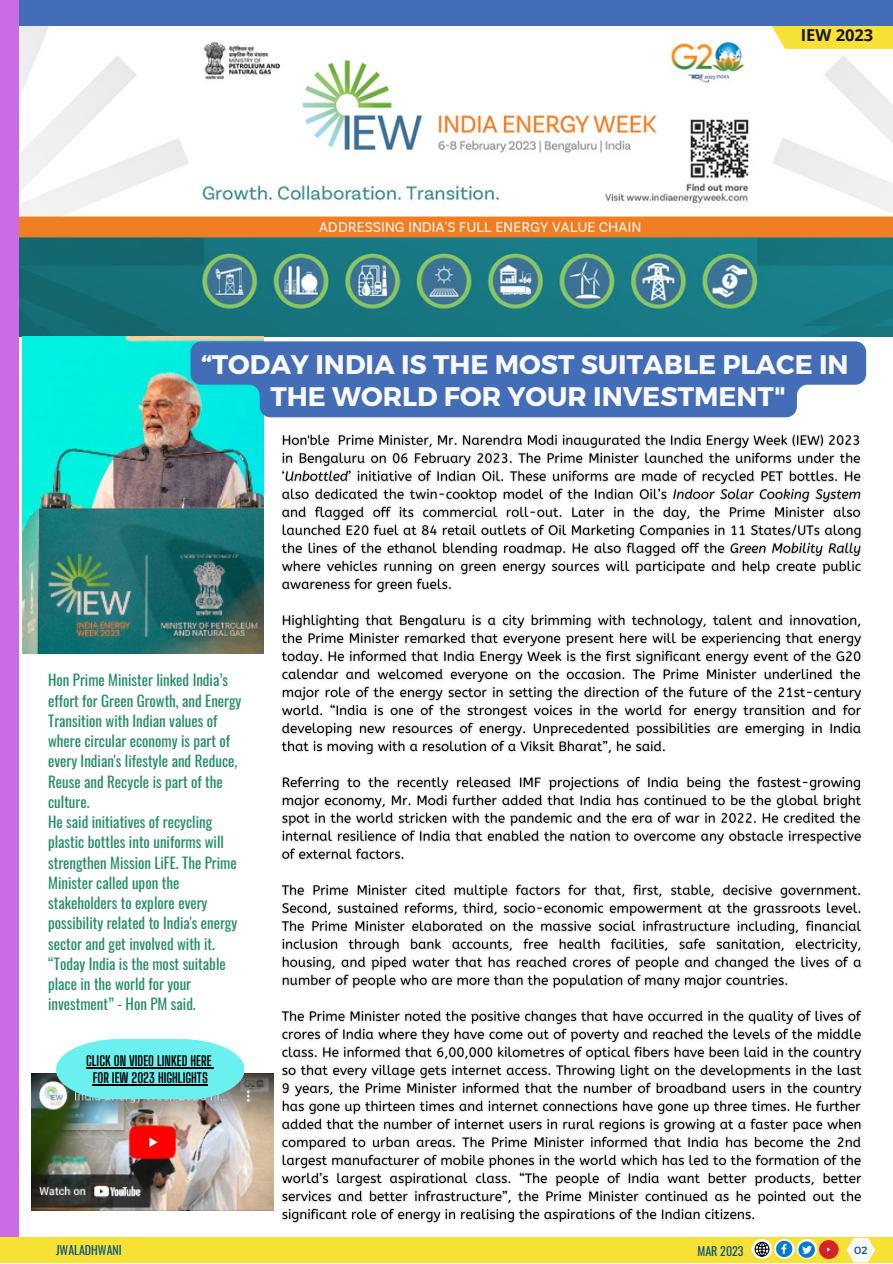
<style>
.page{position:relative;width:893px;height:1264px;background:#fff}
.page>*{position:absolute;margin:0;border:0;box-sizing:border-box;transform-origin:0 0}
.t1{font:700 26.85px/32.5px "Montserrat";color:#f9f9f9;text-align:center}
.t2{font:700 16.5px "Open Sans";color:#161616}
.t3{font:15px/20.2px "Oswald";color:#238d63}
.t4{font:700 13.5px/16.8px "Big Shoulders Display";color:#000;text-align:center}
.t5{font:12px "Oswald";color:#055087}
.t6{font:10.5px "Montserrat";color:#055087}
</style>
<div class="page">
<img style="left:19px;top:325px;width:873px;height:11px">
<img style="left:19px;top:26px;width:873px;height:299px">
<svg style="left:734px;top:26px;width:158px;height:23px;fill:#f7e135"></svg>
<div style="left:0;top:0;width:892px;height:26px;background:#446db7"></div>
<div style="left:0;top:0;width:19px;height:1262px;background:#cb6ce6"></div>
<img style="left:281px;top:434px;width:581px;height:790px">
<div style="left:0;top:1237px;width:892px;height:25px;background:#f7e135"></div>
<svg style="left:751px;top:1238px;width:21px;height:20px"></svg>
<svg style="left:774px;top:1238px;width:20px;height:20px"></svg>
<svg style="left:796px;top:1238px;width:21px;height:20px"></svg>
<svg style="left:776px;top:1240px;width:16px;height:16px"></svg>
<svg style="left:798px;top:1241px;width:16px;height:16px"></svg>
<svg style="left:802px;top:1245px;width:9px;height:8px"></svg>
<svg style="left:754px;top:1241px;width:15px;height:15px"></svg>
<svg style="left:846px;top:1238px;width:29px;height:24px"></svg>
<svg style="left:819px;top:1239px;width:19px;height:19px"></svg>
<svg style="left:821px;top:1244px;width:14px;height:10px"></svg>
<img style="left:22px;top:336px;width:241px;height:317px">
<img style="left:31px;top:1073px;width:242px;height:136px">
<svg style="left:56px;top:1039px;width:187px;height:59px;background:#73e4e2"></svg>
<hr style="left:93px;top:1083px;width:115px;height:2px;background:#000">
<svg style="left:137px;top:1131px;width:31px;height:22px"></svg>
<svg style="left:190px;top:341px;width:676px;height:76px;background:#4a79bb"></svg>
<p class="t2" style="left:800px;top:23px;width:74px">IEW 2023</p>
<h1 class="t1" style="left:201px;top:346px;width:649px">“TODAY INDIA IS THE MOST SUITABLE PLACE IN<br>THE WORLD FOR YOUR INVESTMENT"</h1>
<p class="t3" style="left:48px;top:669px;width:195px">Hon Prime Minister linked India’s effort for Green Growth, and Energy<br>Transition with Indian values of where circular economy is part of every Indian's lifestyle and Reduce,<br>Reuse and Recycle is part of the culture.<br>He said initiatives of recycling plastic bottles into uniforms will strengthen Mission LiFE. The Prime<br>Minister called upon the stakeholders to explore every possibility related to India's energy sector and get involved with it. “Today India is the most suitable place in the world for your investment” - Hon PM said.</p>
<p class="t4" style="left:86px;top:1052px;width:127px">CLICK ON VIDEO LINKED HERE<br>FOR IEW 2023 HIGHLIGHTS</p>
<p class="t5" style="left:56px;top:1240px;width:67px">JWALADHWANI</p>
<p class="t6" style="left:854px;top:1243px;width:15px">02</p>
<p class="t5" style="left:697px;top:1241px;width:48px">MAR 2023</p>
</div>
